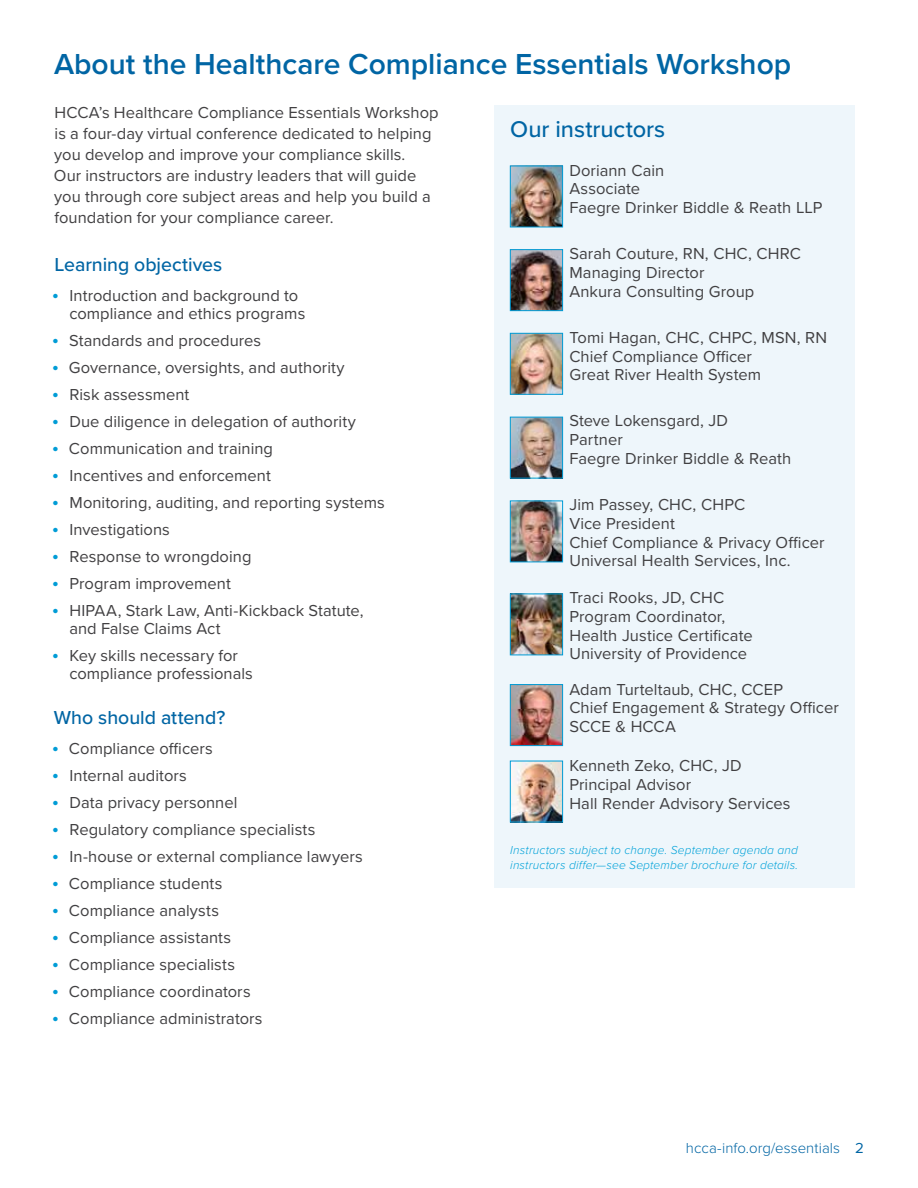
<style>
.page{position:relative;width:918px;height:1188px;background:#fff}
.page>*{position:absolute;margin:0;border:0;box-sizing:border-box;transform-origin:0 0}
.t1{font:600 30px "Proxima Nova";color:#0065a4}
.t2{font:500 23.55px "Proxima Nova";color:#0065a4}
.t3{font:500 19.5px "Proxima Nova";letter-spacing:-.005em;color:#0065a4}
.t4{font:16.5px/18.8px "Proxima Nova";letter-spacing:.005em;color:#414042}
.t5{font:300 15px "Proxima Nova";letter-spacing:.005em;color:#0065a4}
.t6{font:italic 300 12px/15px "Proxima Nova";letter-spacing:.01em;color:#00a2d9}
.s1{font-size:20.7px;color:#009cd6}
.s2{font-weight:400}
</style>
<div class="page">
<div style="left:494px;top:105px;width:361px;height:782px;background:#eef6fb"></div>
<img style="left:512px;top:168px;width:49px;height:57px">
<div style="left:510px;top:166px;width:53px;height:61px;border:1px solid #009cd6"></div>
<img style="left:512px;top:251px;width:49px;height:58px">
<div style="left:510px;top:249px;width:53px;height:62px;border:1px solid #009cd6"></div>
<img style="left:512px;top:335px;width:49px;height:58px">
<div style="left:510px;top:333px;width:53px;height:62px;border:1px solid #009cd6"></div>
<img style="left:512px;top:419px;width:49px;height:57px">
<div style="left:510px;top:417px;width:53px;height:61px;border:1px solid #009cd6"></div>
<img style="left:512px;top:503px;width:49px;height:57px">
<div style="left:510px;top:501px;width:53px;height:61px;border:1px solid #009cd6"></div>
<img style="left:512px;top:596px;width:49px;height:57px">
<div style="left:510px;top:594px;width:53px;height:61px;border:1px solid #009cd6"></div>
<img style="left:512px;top:686px;width:49px;height:58px">
<div style="left:510px;top:684px;width:53px;height:62px;border:1px solid #009cd6"></div>
<img style="left:512px;top:763px;width:49px;height:57px">
<div style="left:510px;top:761px;width:53px;height:61px;border:1px solid #009cd6"></div>
<h1 class="t1" style="left:54px;top:41px;width:739px">About the Healthcare Compliance Essentials Workshop</h1>
<p class="t4" style="left:54px;top:102px;width:386px;line-height:21px">HCCA’s Healthcare Compliance Essentials Workshop is a four-day virtual conference dedicated to helping you develop and improve your compliance skills.<br>Our instructors are industry leaders that will guide you through core subject areas and help you build a foundation for your compliance career.</p>
<p class="t3" style="left:55px;top:250px;width:169px">Learning objectives</p>
<p class="t4" style="left:69px;top:286px;width:237px;line-height:18px;text-indent:-18px"><span class="s1">•</span> Introduction and background to compliance and ethics programs</p>
<p class="t4" style="left:52px;top:331px;width:211px"><span class="s1">•</span> Standards and procedures</p>
<p class="t4" style="left:52px;top:358px;width:294px"><span class="s1">•</span> Governance, oversights, and authority</p>
<p class="t4" style="left:52px;top:385px;width:139px"><span class="s1">•</span> Risk assessment</p>
<p class="t4" style="left:52px;top:412px;width:306px"><span class="s1">•</span> Due diligence in delegation of authority</p>
<p class="t4" style="left:52px;top:439px;width:223px"><span class="s1">•</span> Communication and training</p>
<p class="t4" style="left:52px;top:466px;width:221px"><span class="s1">•</span> Incentives and enforcement</p>
<p class="t4" style="left:52px;top:493px;width:334px"><span class="s1">•</span> Monitoring, auditing, and reporting systems</p>
<p class="t4" style="left:52px;top:520px;width:120px"><span class="s1">•</span> Investigations</p>
<p class="t4" style="left:52px;top:547px;width:201px"><span class="s1">•</span> Response to wrongdoing</p>
<p class="t4" style="left:52px;top:574px;width:181px"><span class="s1">•</span> Program improvement</p>
<p class="t4" style="left:69px;top:601px;width:296px;line-height:18px;text-indent:-18px"><span class="s1">•</span> HIPAA, Stark Law, Anti-Kickback Statute, and False Claims Act</p>
<p class="t4" style="left:69px;top:646px;width:185px;line-height:18px;text-indent:-18px"><span class="s1">•</span> Key skills necessary for compliance professionals</p>
<p class="t3" style="left:54px;top:703px;width:173px">Who should attend?</p>
<p class="t4" style="left:52px;top:739px;width:162px"><span class="s1">•</span> Compliance officers</p>
<p class="t4" style="left:52px;top:766px;width:137px"><span class="s1">•</span> Internal auditors</p>
<p class="t4" style="left:52px;top:793px;width:187px"><span class="s1">•</span> Data privacy personnel</p>
<p class="t4" style="left:52px;top:820px;width:265px"><span class="s1">•</span> Regulatory compliance specialists</p>
<p class="t4" style="left:52px;top:847px;width:312px"><span class="s1">•</span> In-house or external compliance lawyers</p>
<p class="t4" style="left:52px;top:874px;width:172px"><span class="s1">•</span> Compliance students</p>
<p class="t4" style="left:52px;top:901px;width:169px"><span class="s1">•</span> Compliance analysts</p>
<p class="t4" style="left:52px;top:928px;width:181px"><span class="s1">•</span> Compliance assistants</p>
<p class="t4" style="left:52px;top:955px;width:185px"><span class="s1">•</span> Compliance specialists</p>
<p class="t4" style="left:52px;top:982px;width:200px"><span class="s1">•</span> Compliance coordinators</p>
<p class="t4" style="left:52px;top:1009px;width:212px"><span class="s1">•</span> Compliance administrators</p>
<h2 class="t2" style="left:510px;top:111px;width:157px">Our instructors</h2>
<p class="t4" style="left:569px;top:160px;width:254px">Doriann Cain<br>Associate<br>Faegre Drinker Biddle &amp; Reath LLP</p>
<p class="t4" style="left:569px;top:244px;width:233px">Sarah Couture, RN, CHC, CHRC<br>Managing Director<br>Ankura Consulting Group</p>
<p class="t4" style="left:569px;top:327px;width:259px">Tomi Hagan, CHC, CHPC, MSN, RN<br>Chief Compliance Officer<br>Great River Health System</p>
<p class="t4" style="left:569px;top:411px;width:223px">Steve Lokensgard, JD<br>Partner<br>Faegre Drinker Biddle &amp; Reath</p>
<p class="t4" style="left:569px;top:495px;width:257px">Jim Passey, CHC, CHPC<br>Vice President<br>Chief Compliance &amp; Privacy Officer<br>Universal Health Services, Inc.</p>
<p class="t4" style="left:569px;top:588px;width:185px">Traci Rooks, JD, CHC<br>Program Coordinator,<br>Health Justice Certificate<br>University of Providence</p>
<p class="t4" style="left:569px;top:679px;width:271px">Adam Turteltaub, CHC, CCEP<br>Chief Engagement &amp; Strategy Officer<br>SCCE &amp; HCCA</p>
<p class="t4" style="left:569px;top:755px;width:222px">Kenneth Zeko, CHC, JD<br>Principal Advisor<br>Hall Render Advisory Services</p>
<p class="t6" style="left:510px;top:842px;width:289px">Instructors subject to change. September agenda and instructors differ—see September brochure for details.</p>
<p class="t5" style="left:686px;top:1137px;width:180px">hcca-info.org/essentials <span class="s2">2</span></p>
</div>
